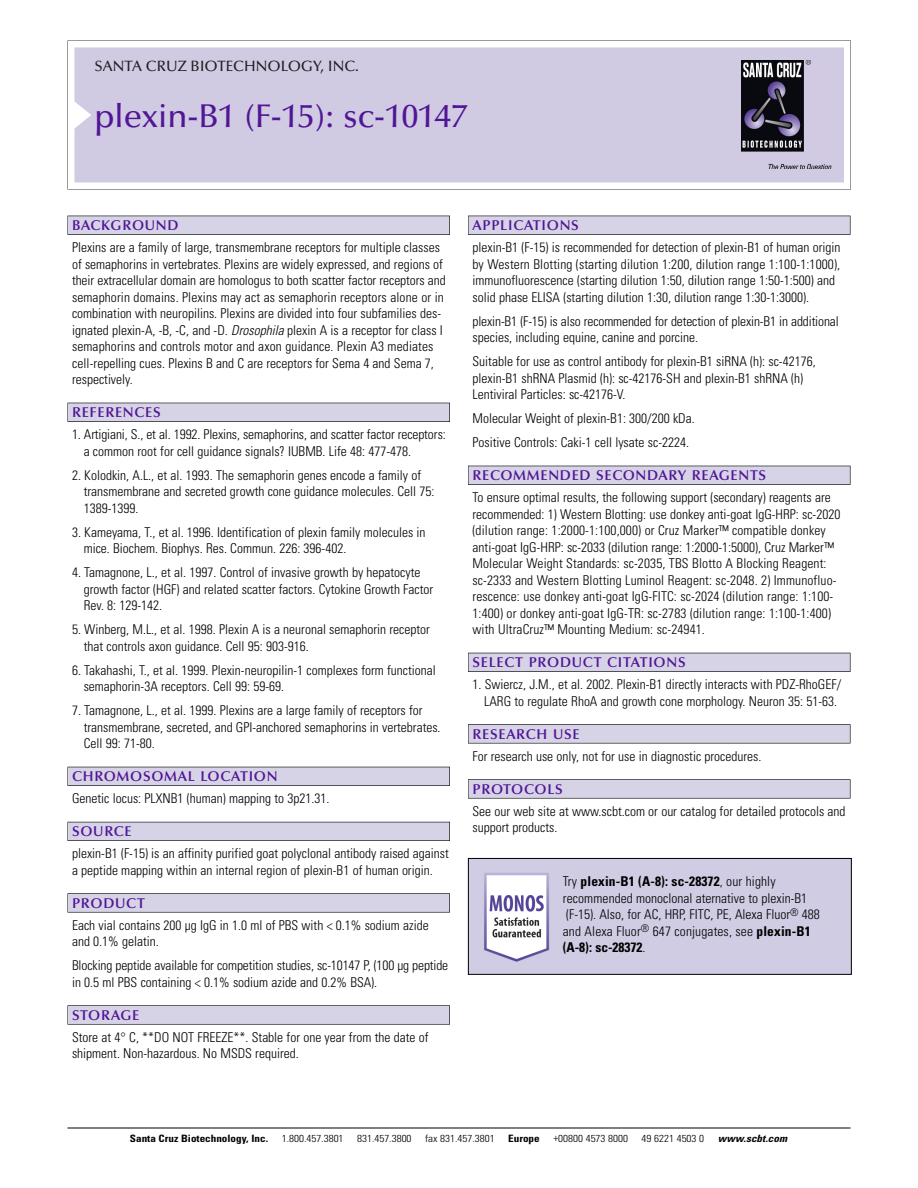
<style>
.page{position:relative;width:918px;height:1188px;background:#fff}
.page>*{position:absolute;margin:0;border:0;box-sizing:border-box;transform-origin:0 0}
.t1{font:500 33px "Optima";color:#511695}
.t2{font:500 15px "Optima";color:#231f20}
.t3{font:600 14.25px "Optima";letter-spacing:.05em;color:#511695}
.t4{font:300 condensed 13.5px/16.5px "Univers";color:#000}
.t5{font:300 condensed 10.2px "Univers";color:#000;scale:1.1 1}
.t6{font:700 condensed 10.2px "Univers";color:#000;scale:1.1 1}
.t7{font:italic 700 condensed 10.2px "Univers";letter-spacing:.005em;color:#000;scale:1.1 1}
.s1{font-style:italic}
.s2{font-weight:700}
</style>
<div class="page">
<svg style="left:68px;top:40px;width:783px;height:149px"></svg>
<div style="left:74px;top:47px;width:770px;height:135px;background:#d1cae3"></div>
<img style="left:741px;top:60px;width:90px;height:108px">
<div style="left:68px;top:216px;width:382px;height:19px;background:#525155"></div>
<div style="left:68px;top:216px;width:381px;height:18px;background:#d7d3e7"></div>
<div style="left:68px;top:403px;width:382px;height:19px;background:#515055"></div>
<div style="left:68px;top:403px;width:381px;height:18px;background:#d7d3e7"></div>
<div style="left:68px;top:767px;width:382px;height:19px;background:#525158"></div>
<div style="left:68px;top:767px;width:381px;height:18px;background:#d7d3e7"></div>
<div style="left:68px;top:822px;width:382px;height:19px;background:#54535a"></div>
<div style="left:68px;top:822px;width:381px;height:18px;background:#d7d3e7"></div>
<svg style="left:68px;top:893px;width:382px;height:20px"></svg>
<div style="left:68px;top:894px;width:381px;height:18px;background:#d7d3e7"></div>
<div style="left:68px;top:1005px;width:382px;height:20px;background:#626263"></div>
<div style="left:68px;top:1006px;width:381px;height:18px;background:#d7d3e7"></div>
<div style="left:468px;top:216px;width:382px;height:19px;background:#525155"></div>
<div style="left:468px;top:216px;width:382px;height:18px;background:#d7d3e7"></div>
<div style="left:468px;top:466px;width:382px;height:19px;background:#515055"></div>
<div style="left:468px;top:466px;width:382px;height:18px;background:#d7d3e7"></div>
<div style="left:468px;top:653px;width:382px;height:19px;background:#525158"></div>
<div style="left:468px;top:653px;width:382px;height:18px;background:#d7d3e7"></div>
<div style="left:468px;top:724px;width:382px;height:19px;background:#575759"></div>
<div style="left:468px;top:725px;width:382px;height:18px;background:#d7d3e7"></div>
<svg style="left:468px;top:779px;width:382px;height:20px"></svg>
<div style="left:468px;top:780px;width:382px;height:18px;background:#d7d3e7"></div>
<hr style="left:68px;top:1128px;width:782px;height:1px;background:#000">
<img style="left:470px;top:860px;width:380px;height:113px">
<div style="left:468px;top:858px;width:384px;height:117px;border:1px solid #000"></div>
<p class="t2" style="left:94px;top:61px;width:266px">SANTA CRUZ BIOTECHNOLOGY, INC.</p>
<h1 class="t1" style="left:94px;top:103px;width:375px">plexin-B1 (F-15): sc-10147</h1>
<p class="t3" style="left:72px;top:219px;width:108px">BACKGROUND</p>
<p class="t4" style="left:72px;top:240px;width:375px">Plexins are a family of large, transmembrane receptors for multiple classes of semaphorins in vertebrates. Plexins are widely expressed, and regions of their extracellular domain are homologus to both scatter factor receptors and semaphorin domains. Plexins may act as semaphorin receptors alone or in combination with neuropilins. Plexins are divided into four subfamilies des&shy;ignated plexin-A, -B, -C, and -D. <span class="s1">Drosophila</span> plexin A is a receptor for class I semaphorins and controls motor and axon guidance. Plexin A3 mediates cell-repelling cues. Plexins B and C are receptors for Sema 4 and Sema 7, respectively.</p>
<p class="t3" style="left:72px;top:407px;width:90px">REFERENCES</p>
<p class="t4" style="left:84px;top:427px;width:364px;text-indent:-12px">1. Artigiani, S., et al. 1992. Plexins, semaphorins, and scatter factor receptors: a common root for cell guidance signals? IUBMB. Life 48: 477-478.</p>
<p class="t4" style="left:84px;top:468px;width:352px;text-indent:-12px">2. Kolodkin, A.L., et al. 1993. The semaphorin genes encode a family of transmembrane and secreted growth cone guidance molecules. Cell 75:<br>1389-1399.</p>
<p class="t4" style="left:84px;top:525px;width:343px;text-indent:-12px">3. Kameyama, T., et al. 1996. Identification of plexin family molecules in mice. Biochem. Biophys. Res. Commun. 226: 396-402.</p>
<p class="t4" style="left:84px;top:565px;width:351px;text-indent:-12px">4. Tamagnone, L., et al. 1997. Control of invasive growth by hepatocyte growth factor (HGF) and related scatter factors. Cytokine Growth Factor<br>Rev. 8: 129-142.</p>
<p class="t4" style="left:84px;top:622px;width:348px;text-indent:-12px">5. Winberg, M.L., et al. 1998. Plexin A is a neuronal semaphorin receptor that controls axon guidance. Cell 95: 903-916.</p>
<p class="t4" style="left:84px;top:663px;width:354px;text-indent:-12px">6. Takahashi, T., et al. 1999. Plexin-neuropilin-1 complexes form functional semaphorin-3A receptors. Cell 99: 59-69.</p>
<p class="t4" style="left:84px;top:703px;width:358px;text-indent:-12px">7. Tamagnone, L., et al. 1999. Plexins are a large family of receptors for transmembrane, secreted, and GPI-anchored semaphorins in vertebrates.<br>Cell 99: 71-80.</p>
<p class="t3" style="left:72px;top:771px;width:207px">CHROMOSOMAL LOCATION</p>
<p class="t4" style="left:72px;top:791px;width:259px">Genetic locus: PLXNB1 (human) mapping to 3p21.31.</p>
<p class="t3" style="left:72px;top:826px;width:61px">SOURCE</p>
<p class="t4" style="left:72px;top:846px;width:378px">plexin-B1 (F-15) is an affinity purified goat polyclonal antibody raised against a peptide mapping within an internal region of plexin-B1 of human origin.</p>
<p class="t3" style="left:72px;top:897px;width:74px">PRODUCT</p>
<p class="t4" style="left:72px;top:918px;width:358px">Each vial contains 200 µg IgG in 1.0 ml of PBS with &lt; 0.1% sodium azide and 0.1% gelatin.</p>
<p class="t4" style="left:72px;top:958px;width:378px">Blocking peptide available for competition studies, sc-10147 P, (100 µg peptide in 0.5 ml PBS containing &lt; 0.1% sodium azide and 0.2% BSA).</p>
<p class="t3" style="left:72px;top:1009px;width:69px">STORAGE</p>
<p class="t4" style="left:72px;top:1030px;width:358px">Store at 4° C, **DO NOT FREEZE**. Stable for one year from the date of shipment. Non-hazardous. No MSDS required.</p>
<p class="t3" style="left:473px;top:219px;width:108px">APPLICATIONS</p>
<p class="t4" style="left:473px;top:240px;width:369px">plexin-B1 (F-15) is recommended for detection of plexin-B1 of human origin by Western Blotting (starting dilution 1:200, dilution range 1:100-1:1000), immunofluorescence (starting dilution 1:50, dilution range 1:50-1:500) and solid phase ELISA (starting dilution 1:30, dilution range 1:30-1:3000).</p>
<p class="t4" style="left:473px;top:314px;width:368px">plexin-B1 (F-15) is also recommended for detection of plexin-B1 in additional species, including equine, canine and porcine.</p>
<p class="t4" style="left:473px;top:354px;width:345px">Suitable for use as control antibody for plexin-B1 siRNA (h): sc-42176, plexin-B1 shRNA Plasmid (h): sc-42176-SH and plexin-B1 shRNA (h)<br>Lentiviral Particles: sc-42176-V.</p>
<p class="t4" style="left:473px;top:407px;width:224px;line-height:24px">Molecular Weight of plexin-B1: 300/200 kDa.<br>Positive Controls: Caki-1 cell lysate sc-2224.</p>
<p class="t3" style="left:473px;top:470px;width:295px">RECOMMENDED SECONDARY REAGENTS</p>
<p class="t4" style="left:473px;top:490px;width:369px">To ensure optimal results, the following support (secondary) reagents are recommended: 1) Western Blotting: use donkey anti-goat IgG-HRP: sc-2020 (dilution range: 1:2000-1:100,000) or Cruz Marker™ compatible donkey anti-goat IgG-HRP: sc-2033 (dilution range: 1:2000-1:5000), Cruz Marker™ Molecular Weight Standards: sc-2035, TBS Blotto A Blocking Reagent: sc-2333 and Western Blotting Luminol Reagent: sc-2048. 2) Immunofluo&shy;rescence: use donkey anti-goat IgG-FITC: sc-2024 (dilution range: 1:100- 1:400) or donkey anti-goat IgG-TR: sc-2783 (dilution range: 1:100-1:400) with UltraCruz™ Mounting Medium: sc-24941.</p>
<p class="t3" style="left:473px;top:657px;width:215px">SELECT PRODUCT CITATIONS</p>
<p class="t4" style="left:473px;top:677px;width:370px;text-align:center">1. Swiercz, J.M., et al. 2002. Plexin-B1 directly interacts with PDZ-RhoGEF/<br>LARG to regulate RhoA and growth cone morphology. Neuron 35: 51-63.</p>
<p class="t3" style="left:473px;top:728px;width:109px">RESEARCH USE</p>
<p class="t4" style="left:473px;top:749px;width:290px">For research use only, not for use in diagnostic procedures.</p>
<p class="t3" style="left:473px;top:783px;width:92px">PROTOCOLS</p>
<p class="t4" style="left:473px;top:804px;width:375px">See our web site at www.scbt.com or our catalog for detailed protocols and support products.</p>
<p class="t4" style="left:563px;top:874px;width:258px">Try <span class="s2">plexin-B1 (A-8): sc-28372</span>, our highly recommended monoclonal aternative to plexin-B1 (F-15). Also, for AC, HRP, FITC, PE, Alexa Fluor<sup>®</sup> 488 and Alexa Fluor<sup>®</sup> 647 conjugates, see <span class="s2">plexin-B1 (A-8): sc-28372</span>.</p>
<p class="t6" style="left:130px;top:1135px;width:127px">Santa Cruz Biotechnology, Inc.</p>
<p class="t5" style="left:282px;top:1135px;width:58px">1.800.457.3801</p>
<p class="t5" style="left:357px;top:1135px;width:51px">831.457.3800</p>
<p class="t5" style="left:425px;top:1135px;width:65px">fax 831.457.3801</p>
<p class="t6" style="left:508px;top:1135px;width:30px">Europe</p>
<p class="t5" style="left:553px;top:1135px;width:69px">+00800 4573 8000</p>
<p class="t5" style="left:642px;top:1135px;width:58px">49 6221 4503 0</p>
<p class="t7" style="left:718px;top:1135px;width:64px">www.scbt.com</p>
</div>
